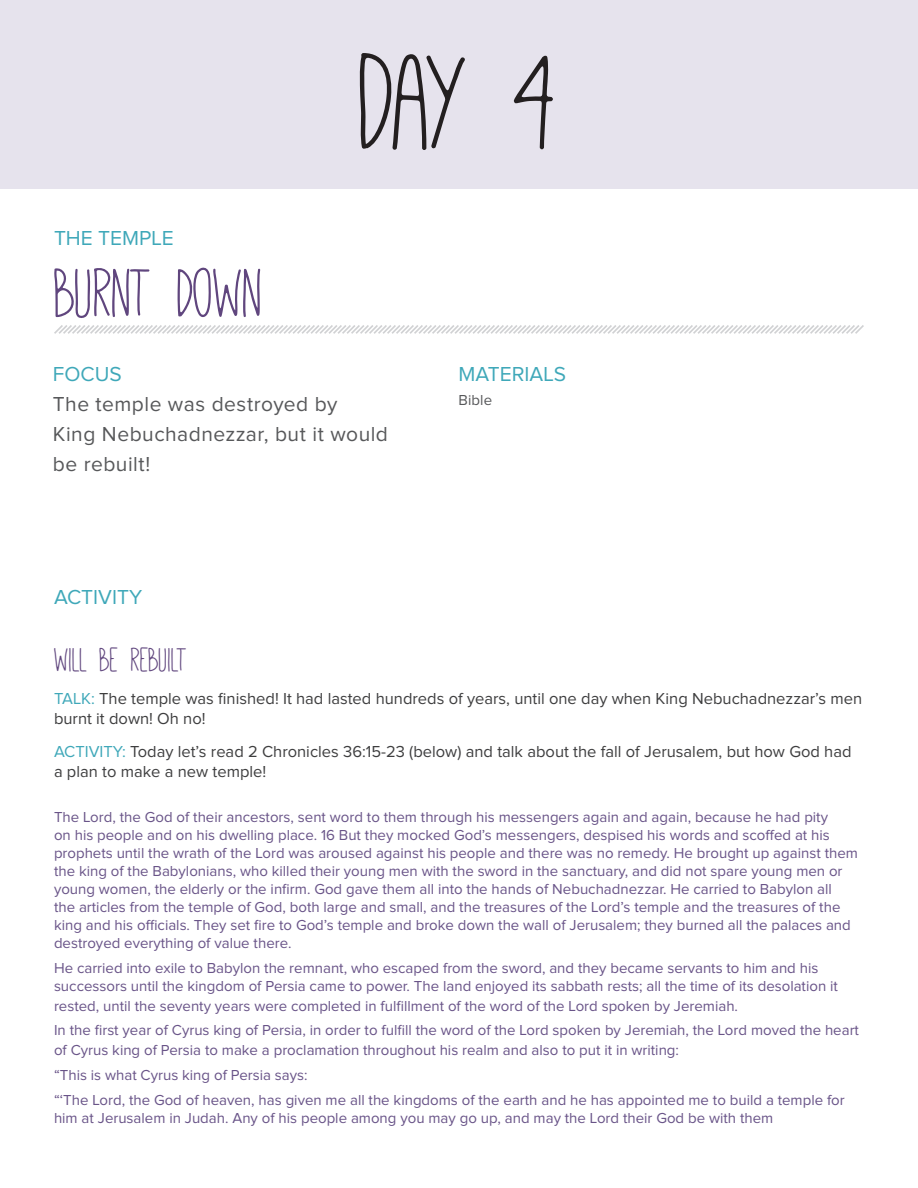
<style>
.page{position:relative;width:918px;height:1188px;background:#fff}
.page>*{position:absolute;margin:0;border:0;box-sizing:border-box;transform-origin:0 0}
.t1{font:153px "Mathlete Skinny";color:#231f20}
.subhead_1{font:78px "Mathlete Skinny";letter-spacing:-.02em;color:#60467e}
.subhead_1-2{font:37.5px "Mathlete Skinny";letter-spacing:-.025em;color:#60467e}
.t2{font:21px/30px "Proxima Nova";letter-spacing:.025em;color:#57585a}
.subhead_1-3{font:21px "Proxima Nova";color:#3fa8b9}
.list{font:16.5px/19.8px "Proxima Nova";color:#3e3e3f}
.WORD{font:15px/18px "Proxima Nova";color:#695488}
.Materials{font:15px "Proxima Nova";letter-spacing:.01em;color:#57585a}
.s1{color:#3fa8b9}
</style>
<div class="page">
<div style="left:0;top:0;width:918px;height:189px;background:#e6e3ed"></div>
<svg style="left:54px;top:325px;width:810px;height:9px"></svg>
<p class="subhead_1-3" style="left:54px;top:228px;width:121px">THE TEMPLE</p>
<p class="subhead_1" style="left:54px;top:256px;width:211px">BURNT DOWN</p>
<p class="t1" style="left:358px;top:29px;width:203px">DAY 4</p>
<p class="subhead_1-3" style="left:53px;top:364px;width:70px">FOCUS</p>
<p class="t2" style="left:53px;top:389px;width:337px">The temple was destroyed by<br>King Nebuchadnezzar, but it would be rebuilt!</p>
<p class="subhead_1-3" style="left:54px;top:588px;width:90px">ACTIVITY</p>
<p class="subhead_1-3" style="left:458px;top:364px;width:109px">MATERIALS</p>
<p class="Materials" style="left:458px;top:393px;width:35px">Bible</p>
<p class="subhead_1-2" style="left:54px;top:642px;width:135px">WILL BE REBUILT</p>
<p class="list" style="left:54px;top:689px;width:810px"><span class="s1">TALK:</span> The temple was finished! It had lasted hundreds of years, until one day when King Nebuchadnezzar’s men burnt it down! Oh no!</p>
<p class="list" style="left:54px;top:743px;width:799px"><span class="s1">ACTIVITY:</span> Today let’s read 2 Chronicles 36:15-23 (below) and talk about the fall of Jerusalem, but how God had a plan to make a new temple!</p>
<p class="WORD" style="left:54px;top:809px;width:805px">The Lord, the God of their ancestors, sent word to them through his messengers again and again, because he had pity<br>on his people and on his dwelling place. 16 But they mocked God’s messengers, despised his words and scoffed at his prophets until the wrath of the Lord was aroused against his people and there was no remedy. He brought up against them the king of the Babylonians, who killed their young men with the sword in the sanctuary, and did not spare young men or young women, the elderly or the infirm. God gave them all into the hands of Nebuchadnezzar. He carried to Babylon all<br>the articles from the temple of God, both large and small, and the treasures of the Lord’s temple and the treasures of the king and his officials. They set fire to God’s temple and broke down the wall of Jerusalem; they burned all the palaces and destroyed everything of value there.</p>
<p class="WORD" style="left:54px;top:959px;width:785px">He carried into exile to Babylon the remnant, who escaped from the sword, and they became servants to him and his successors until the kingdom of Persia came to power. The land enjoyed its sabbath rests; all the time of its desolation it</p>
<p class="WORD" style="left:54px;top:997px;width:686px">rested, until the seventy years were completed in fulfillment of the word of the Lord spoken by Jeremiah.</p>
<p class="WORD" style="left:54px;top:1021px;width:807px;line-height:19.8px">In the first year of Cyrus king of Persia, in order to fulfill the word of the Lord spoken by Jeremiah, the Lord moved the heart of Cyrus king of Persia to make a proclamation throughout his realm and also to put it in writing:</p>
<p class="WORD" style="left:54px;top:1067px;width:255px">“This is what Cyrus king of Persia says:</p>
<p class="WORD" style="left:54px;top:1091px;width:792px">“‘The Lord, the God of heaven, has given me all the kingdoms of the earth and he has appointed me to build a temple for him at Jerusalem in Judah. Any of his people among you may go up, and may the Lord their God be with them</p>
</div>
